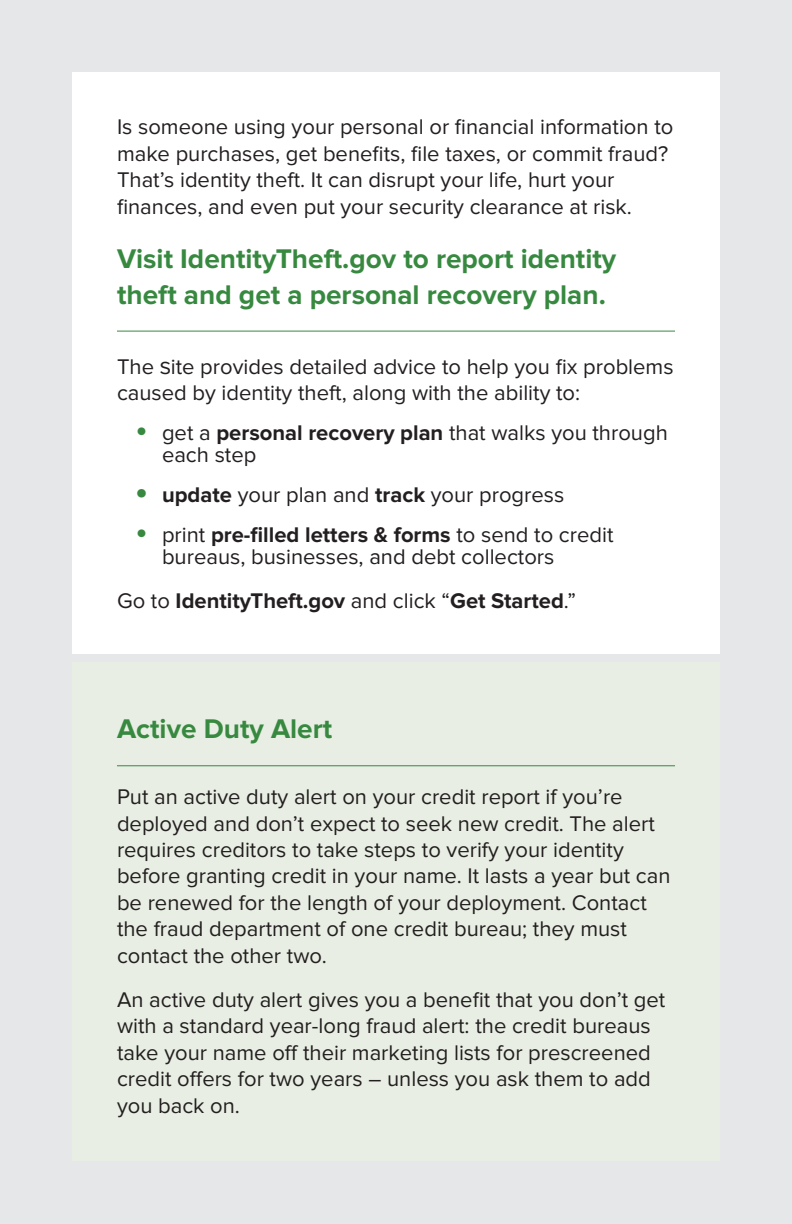
<style>
.page{position:relative;width:792px;height:1224px;background:#e6e7e9}
.page>*{position:absolute;margin:0;border:0;box-sizing:border-box;transform-origin:0 0}
.t1{font:700 28px/36px "Proxima Nova";color:#378940}
.t2{font:22px/26.4px "Proxima Nova";color:#231f20}
.t3{font:700 22px "Proxima Nova";color:#231f20}
.s1{font-size:36px;color:#378940}
.s2{font-weight:700}
.s3{font-weight:700;font-size:36px;color:#378940}
.s4{font-weight:400}
</style>
<div class="page">
<div style="left:72px;top:72px;width:648px;height:582px;background:#fff"></div>
<div style="left:72px;top:662px;width:648px;height:499px;background:#e8eee3"></div>
<hr style="left:117px;top:765px;width:558px;height:1px;background:#378940">
<hr style="left:117px;top:331px;width:558px;height:1px;background:#378940">
<p class="t2" style="left:117px;top:114px;width:558px">Is someone using your personal or fnancial information to make purchases, get benefts, fle taxes, or commit fraud?<br>That’s identity theft. It can disrupt your life, hurt your fnances, and even put your security clearance at risk.</p>
<h3 class="t1" style="left:117px;top:241px;width:501px">Visit IdentityTheft.gov to report identity theft and get a personal recovery plan.</h3>
<p class="t2" style="left:117px;top:353px;width:558px">The Site provides detailed advice to help you fx problems caused by identity theft, along with the ability to:</p>
<p class="t2" style="left:162px;top:422px;width:507px;line-height:22px;text-indent:-27px"><span class="s1">•</span> get a <span class="s2">personal recovery plan</span> that walks you through each step</p>
<p class="t2" style="left:135px;top:482px;width:431px"><span class="s3">•</span> <span class="s2">update</span> your plan and <span class="s2">track</span> your progress</p>
<p class="t2" style="left:162px;top:524px;width:453px;line-height:22px;text-indent:-27px"><span class="s1">•</span> print <span class="s2">pre-flled letters &amp; forms</span> to send to credit bureaus, businesses, and debt collectors</p>
<p class="t3" style="left:117px;top:588px;width:460px"><span class="s4">Go to</span> IdentityTheft.gov <span class="s4">and click “</span>Get Started<span class="s4">.”</span></p>
<h3 class="t1" style="left:117px;top:712px;width:217px">Active Duty Alert</h3>
<p class="t2" style="left:117px;top:784px;width:555px">Put an active duty alert on your credit report if you’re deployed and don’t expect to seek new credit. The alert requires creditors to take steps to verify your identity before granting credit in your name. It lasts a year but can be renewed for the length of your deployment. Contact the fraud department of one credit bureau; they must contact the other two.</p>
<p class="t2" style="left:117px;top:987px;width:550px">An active duty alert gives you a beneft that you don’t get with a standard year-long fraud alert: the credit bureaus take your name of their marketing lists for prescreened credit ofers for two years – unless you ask them to add you back on.</p>
</div>
